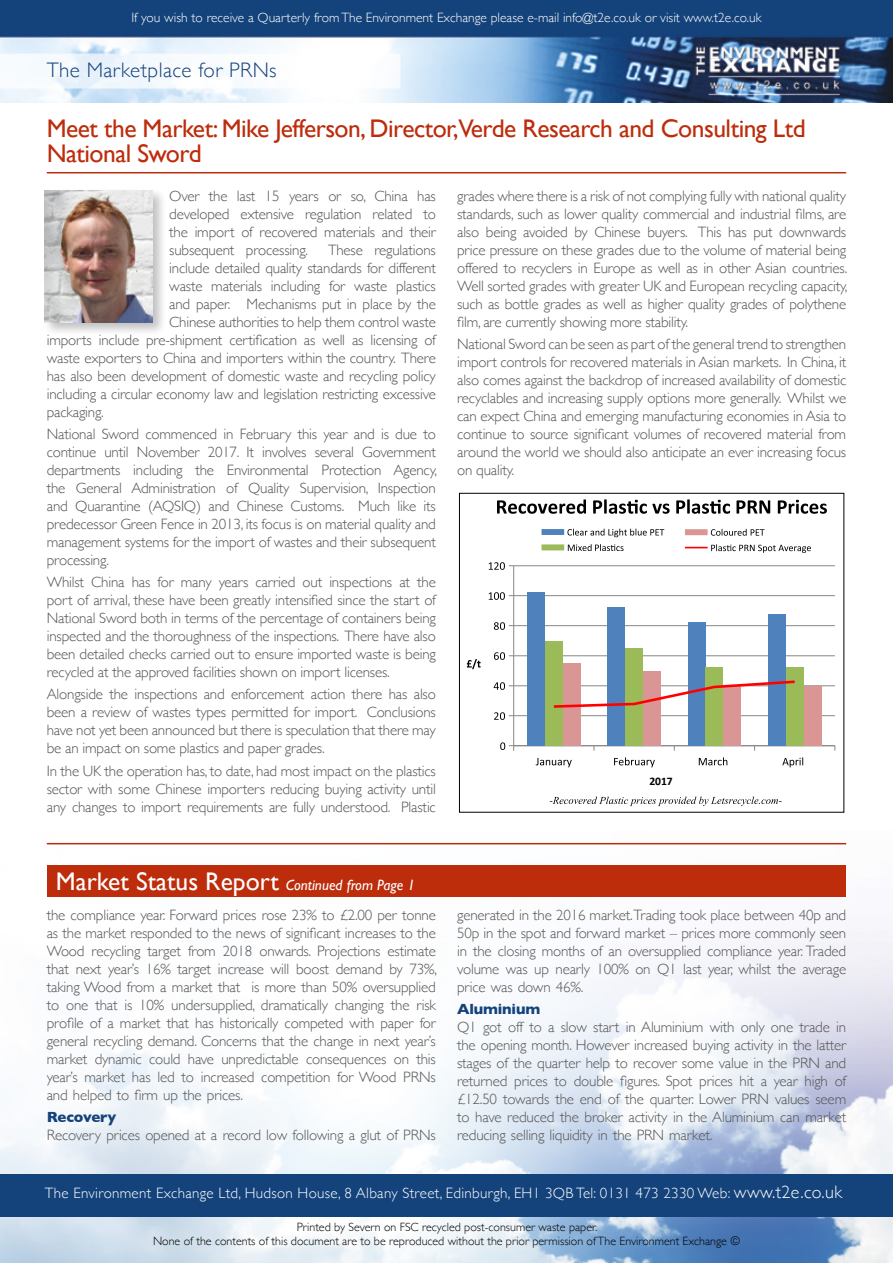
<style>
.page{position:relative;width:893px;height:1263px;background:#fff}
.page>*{position:absolute;margin:0;border:0;box-sizing:border-box;transform-origin:0 0}
.t1{font:25.5px/25.5px "Gill Sans";letter-spacing:-.02em;color:#bd2c0b}
.t2{font:25.5px "Gill Sans";color:#fff}
.t3{font:300 21px "Gill Sans";letter-spacing:.02em;color:#14427b}
.t4{font:300 15px/18px "Gill Sans";letter-spacing:-.01em;color:#555454;text-align:justify}
.t5{font:300 15px "Gill Sans";letter-spacing:.02em;color:#fff}
.t6{font:700 15px "Gill Sans";letter-spacing:-.01em;color:#14427b}
.t7{font:300 13.5px "Gill Sans";color:#fff}
.t8{font:300 12px/14.4px "Gill Sans";color:#000;text-align:center}
.t9{font:700 11.55px "Calibri";color:#000}
.s1{font-style:italic;font-size:15px}
.s2{font-size:18px}
</style>
<div class="page">
<img style="left:0;top:842px;width:893px;height:421px">
<img style="left:0;top:0;width:893px;height:102px">
<div style="left:0;top:1174px;width:893px;height:42px;background:#14427b"></div>
<div style="left:47px;top:865px;width:799px;height:32px;background:#bd2c0b"></div>
<hr style="left:47px;top:172px;width:799px;height:1px;background:#bd2c0b">
<hr style="left:47px;top:843px;width:799px;height:1px;background:#bd2c0b">
<div style="left:43px;top:188px;width:123px;height:148px;background:#000;opacity:.25"></div>
<img style="left:45px;top:190px;width:107px;height:132px">
<svg style="left:514px;top:566px;width:321px;height:179px"></svg>
<hr style="left:514px;top:715px;width:321px;height:1px;background:#878787">
<hr style="left:514px;top:685px;width:321px;height:1px;background:#878787">
<hr style="left:514px;top:655px;width:321px;height:1px;background:#878787">
<hr style="left:514px;top:625px;width:321px;height:1px;background:#878787">
<hr style="left:514px;top:595px;width:321px;height:1px;background:#878787">
<hr style="left:514px;top:565px;width:321px;height:1px;background:#878787">
<hr style="left:514px;top:745px;width:321px;height:1px;background:#878787">
<hr style="left:513px;top:566px;width:1px;height:180px;background:#878787">
<div style="left:768px;top:614px;width:18px;height:132px;background:#4f81bd"></div>
<div style="left:688px;top:622px;width:17px;height:124px;background:#4f81bd"></div>
<div style="left:607px;top:607px;width:18px;height:139px;background:#4f81bd"></div>
<div style="left:527px;top:592px;width:18px;height:154px;background:#4f81bd"></div>
<div style="left:786px;top:667px;width:18px;height:79px;background:#9bbb59"></div>
<div style="left:705px;top:667px;width:18px;height:79px;background:#9bbb59"></div>
<div style="left:625px;top:648px;width:18px;height:98px;background:#9bbb59"></div>
<div style="left:545px;top:641px;width:18px;height:105px;background:#9bbb59"></div>
<div style="left:804px;top:686px;width:17px;height:60px;background:#d99694"></div>
<div style="left:723px;top:686px;width:18px;height:60px;background:#d99694"></div>
<div style="left:643px;top:671px;width:18px;height:75px;background:#d99694"></div>
<div style="left:563px;top:663px;width:18px;height:83px;background:#d99694"></div>
<svg style="left:553px;top:679px;width:242px;height:30px"></svg>
<svg style="left:536px;top:758px;width:36px;height:9px"></svg>
<svg style="left:614px;top:757px;width:41px;height:10px"></svg>
<svg style="left:699px;top:757px;width:28px;height:8px"></svg>
<svg style="left:500px;top:742px;width:14px;height:9px"></svg>
<svg style="left:782px;top:757px;width:21px;height:10px"></svg>
<svg style="left:494px;top:712px;width:20px;height:8px"></svg>
<svg style="left:494px;top:682px;width:20px;height:8px"></svg>
<svg style="left:494px;top:652px;width:20px;height:8px"></svg>
<svg style="left:494px;top:622px;width:20px;height:8px"></svg>
<svg style="left:489px;top:592px;width:25px;height:8px"></svg>
<svg style="left:489px;top:562px;width:25px;height:8px"></svg>
<svg style="left:497px;top:499px;width:330px;height:15px"></svg>
<svg style="left:467px;top:659px;width:14px;height:10px"></svg>
<svg style="left:550px;top:796px;width:232px;height:10px"></svg>
<svg style="left:541px;top:529px;width:123px;height:8px"></svg>
<svg style="left:541px;top:544px;width:83px;height:7px"></svg>
<svg style="left:685px;top:529px;width:79px;height:7px"></svg>
<svg style="left:685px;top:544px;width:126px;height:9px"></svg>
<div style="left:459px;top:493px;width:385px;height:320px;border:1px solid #000"></div>
<p class="t7" style="left:131px;top:7px;width:632px">If you wish to receive a Quarterly from The Environment Exchange please e-mail info@t2e.co.uk or visit www.t2e.co.uk</p>
<h2 class="t3" style="left:47px;top:53px;width:231px">The Marketplace for PRNs</h2>
<h1 class="t1" style="left:47px;top:115px;width:761px">Meet the Market: Mike Jefferson, Director,Verde Research and Consulting Ltd<br>National Sword</h1>
<p class="t4" style="left:169px;top:186px;width:268px">Over the last 15 years or so, China has developed extensive regulation related to the import of recovered materials and their subsequent processing.</p>
<p class="t4" style="left:457px;top:186px;width:392px">grades where there is a risk of not complying fully with national quality standards, such as lower quality commercial and industrial films, are also being avoided by Chinese buyers. This has put downwards price pressure on these grades due to the volume of material being offered to recyclers in Europe as well as in other Asian countries.<br>Well sorted grades with greater UK and European recycling capacity, such as bottle grades as well as higher quality grades of polythene film, are currently showing more stability.</p>
<p class="t4" style="left:457px;top:334px;width:391px">National Sword can be seen as part of the general trend to strengthen import controls for recovered materials in Asian markets. In China, it also comes against the backdrop of increased availability of domestic recyclables and increasing supply options more generally. Whilst we can expect China and emerging manufacturing economies in Asia to continue to source significant volumes of recovered material from around the world we should also anticipate an ever increasing focus on quality.</p>
<p class="t4" style="left:328px;top:240px;width:109px">These regulations</p>
<p class="t4" style="left:169px;top:258px;width:268px">include detailed quality standards for different</p>
<p class="t4" style="left:169px;top:276px;width:268px">waste materials including for waste plastics</p>
<p class="t4" style="left:169px;top:294px;width:268px">and paper. Mechanisms put in place by the</p>
<p class="t4" style="left:169px;top:312px;width:268px">Chinese authorities to help them control waste</p>
<p class="t4" style="left:47px;top:330px;width:391px">imports include pre-shipment certification as well as licensing of</p>
<p class="t4" style="left:47px;top:348px;width:391px">waste exporters to China and importers within the country. There</p>
<p class="t4" style="left:47px;top:366px;width:391px">has also been development of domestic waste and recycling policy</p>
<p class="t4" style="left:47px;top:384px;width:391px">including a circular economy law and legislation restricting excessive</p>
<p class="t4" style="left:47px;top:402px;width:59px">packaging.</p>
<p class="t4" style="left:47px;top:424px;width:392px">National Sword commenced in February this year and is due to continue until November 2017. It involves several Government departments including the Environmental Protection Agency, the General Administration of Quality Supervision, Inspection and Quarantine (AQSIQ) and Chinese Customs. Much like its predecessor Green Fence in 2013, its focus is on material quality and management systems for the import of wastes and their subsequent processing.</p>
<p class="t4" style="left:47px;top:572px;width:391px">Whilst China has for many years carried out inspections at the port of arrival, these have been greatly intensified since the start of National Sword both in terms of the percentage of containers being inspected and the thoroughness of the inspections. There have also been detailed checks carried out to ensure imported waste is being recycled at the approved facilities shown on import licenses.</p>
<p class="t4" style="left:47px;top:685px;width:391px">Alongside the inspections and enforcement action there has also been a review of wastes types permitted for import. Conclusions have not yet been announced but there is speculation that there may be an impact on some plastics and paper grades.</p>
<p class="t4" style="left:47px;top:761px;width:391px">In the UK the operation has, to date, had most impact on the plastics sector with some Chinese importers reducing buying activity until any changes to import requirements are fully understood. Plastic</p>
<p class="t9" style="left:649px;top:774px;width:25px">2017</p>
<h1 class="t2" style="left:56px;top:866px;width:361px">Market Status Report <span class="s1">Continued from Page 1</span></h1>
<p class="t4" style="left:47px;top:905px;width:392px">the compliance year. Forward prices rose 23% to £2.00 per tonne as the market responded to the news of significant increases to the Wood recycling target from 2018 onwards. Projections estimate that next year’s 16% target increase will boost demand by 73%, taking Wood from a market that is more than 50% oversupplied to one that is 10% undersupplied, dramatically changing the risk profile of a market that has historically competed with paper for general recycling demand. Concerns that the change in next year’s market dynamic could have unpredictable consequences on this year’s market has led to increased competition for Wood PRNs and helped to firm up the prices.</p>
<h2 class="t6" style="left:47px;top:1105px;width:71px">Recovery</h2>
<p class="t4" style="left:47px;top:1126px;width:391px">Recovery prices opened at a record low following a glut of PRNs</p>
<p class="t4" style="left:457px;top:905px;width:391px">generated in the 2016 market.Trading took place between 40p and 50p in the spot and forward market – prices more commonly seen in the closing months of an oversupplied compliance year. Traded volume was up nearly 100% on Q1 last year, whilst the average price was down 46%.</p>
<h2 class="t6" style="left:457px;top:997px;width:85px">Aluminium</h2>
<p class="t4" style="left:457px;top:1017px;width:391px">Q1 got off to a slow start in Aluminium with only one trade in the opening month. However increased buying activity in the latter stages of the quarter help to recover some value in the PRN and returned prices to double figures. Spot prices hit a year high of £12.50 towards the end of the quarter. Lower PRN values seem to have reduced the broker activity in the Aluminium can market reducing selling liquidity in the PRN market.</p>
<p class="t5" style="left:45px;top:1181px;width:799px">The Environment Exchange Ltd, Hudson House, 8 Albany Street, Edinburgh, EH1 3QB Tel: 0131 473 2330 Web: <span class="s2">www.t2e.co.uk</span></p>
<p class="t8" style="left:153px;top:1219px;width:588px">Printed by Severn on FSC recycled post-consumer waste paper.<br>None of the contents of this document are to be reproduced without the prior permission of The Environment Exchange ©</p>
</div>
